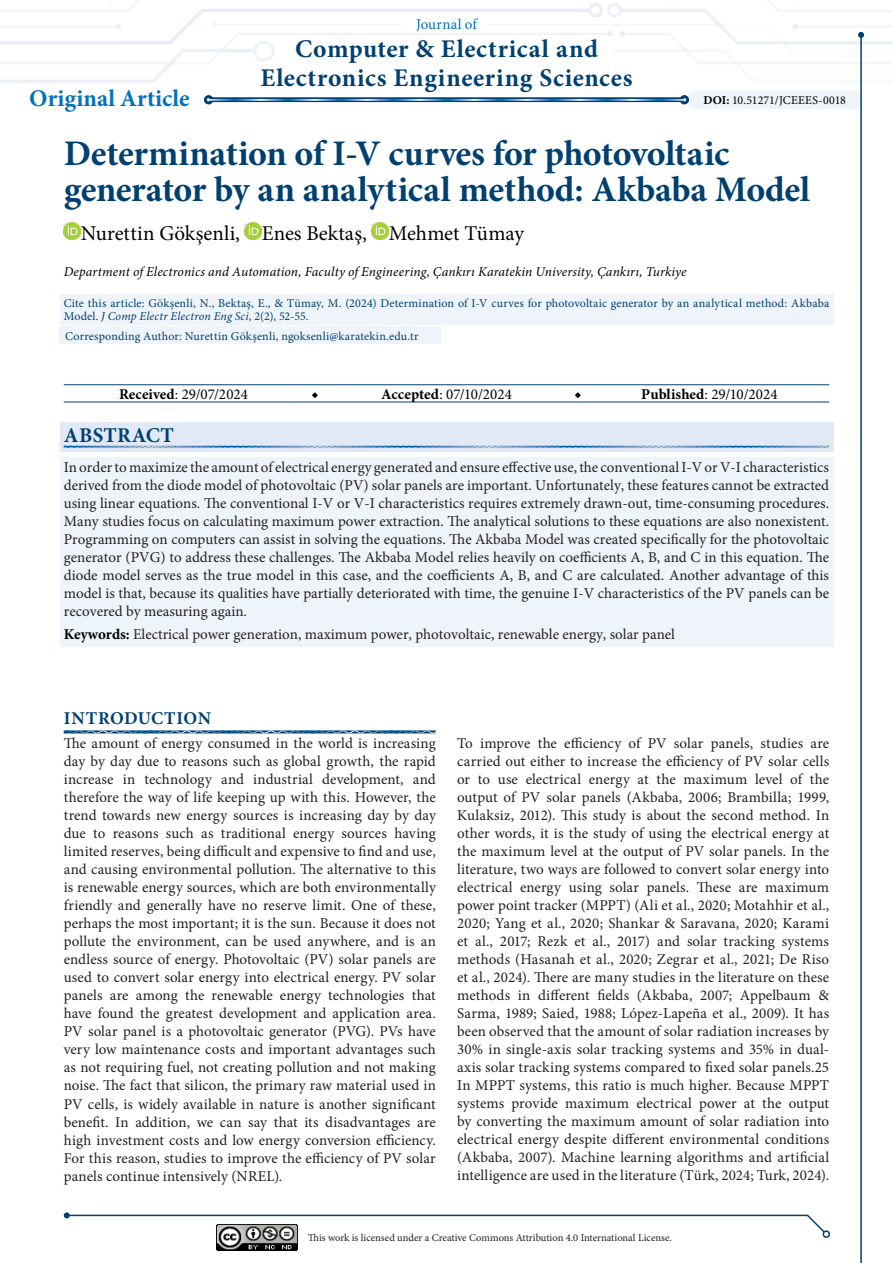
<style>
.page{position:relative;width:893px;height:1263px;background:#fff}
.page>*{position:absolute;margin:0;border:0;box-sizing:border-box;transform-origin:0 0}
.Makale_Başlığı{font:700 36px/36px "Minion Pro";letter-spacing:-.01em;color:#004071}
.t1{font:700 25.5px/28.5px "Minion Pro";letter-spacing:.03em;color:#004071;text-align:center}
.t2{font:700 24px "Minion Pro";color:#0072bc}
.Yazarlar{font:21px "Minion Pro";letter-spacing:.005em;color:#000}
.Abstract_Başlık{font:700 21px "Minion Pro";letter-spacing:.015em;color:#004071}
._1__BAŞLIK{font:700 18px "Minion Pro";letter-spacing:.015em;color:#004071}
.Ana_metin{font:15px/18px "Minion Pro";color:#231f20;text-align:justify}
.Abstract{font:15px/18px "Minion Pro";color:#231f20;text-align:justify}
.Table-Figure{font:15px "Minion Pro";color:#000}
.t3{font:15px "Minion Pro";color:#0072bc}
.Table-Figure-2{font:700 15px "Minion Pro";color:#000}
.Kurumlar{font:italic 13.5px "Minion Pro";letter-spacing:.005em;color:#000}
.Cite{font:12px/13.5px "Minion Pro";letter-spacing:.015em;color:#004071}
.Cite-2{font:12px "Minion Pro";letter-spacing:-.005em;color:#000}
.t4{font:10.5px "Minion Pro";letter-spacing:-.005em;color:#231f20}
.s1{font-weight:700}
.s2{font-style:italic}
.s3{font-weight:700;color:#000}
</style>
<div class="page">
<img style="left:216px;top:1225px;width:81px;height:25px">
<hr style="left:446px;top:98px;width:238px;height:4px;background:#004071">
<svg style="left:680px;top:95px;width:9px;height:9px"></svg>
<hr style="left:209px;top:98px;width:237px;height:4px;background:#004071">
<svg style="left:204px;top:95px;width:9px;height:9px"></svg>
<hr style="left:446px;top:99px;width:239px;height:2px;background:#fff">
<hr style="left:208px;top:99px;width:238px;height:2px;background:#fff">
<svg style="left:805px;top:1214px;width:26px;height:24px"></svg>
<hr style="left:860px;top:35px;width:2px;height:1228px;background:#004071">
<svg style="left:858px;top:32px;width:6px;height:6px"></svg>
<hr style="left:67px;top:1215px;width:741px;height:1px;background:#004071">
<svg style="left:64px;top:1212px;width:6px;height:6px"></svg>
<div style="left:689px;top:91px;width:171px;height:17px;background:#eff4fa"></div>
<img style="left:64px;top:223px;width:17px;height:17px">
<img style="left:245px;top:223px;width:17px;height:17px">
<img style="left:372px;top:223px;width:17px;height:17px">
<div style="left:60px;top:294px;width:773px;height:30px;background:#eff4fa"></div>
<div style="left:60px;top:327px;width:381px;height:17px;background:#eff4fa"></div>
<hr style="left:64px;top:384px;width:239px;height:1px;background:#004071">
<svg style="left:303px;top:384px;width:24px;height:1px"></svg>
<hr style="left:327px;top:384px;width:239px;height:1px;background:#004071">
<svg style="left:566px;top:384px;width:24px;height:1px"></svg>
<hr style="left:590px;top:384px;width:239px;height:1px;background:#004071">
<hr style="left:64px;top:402px;width:239px;height:1px;background:#004071">
<svg style="left:303px;top:402px;width:24px;height:1px"></svg>
<hr style="left:327px;top:402px;width:239px;height:1px;background:#004071">
<svg style="left:566px;top:402px;width:24px;height:1px"></svg>
<hr style="left:590px;top:402px;width:239px;height:1px;background:#004071">
<div style="left:60px;top:422px;width:773px;height:30px;background:#e1e9f6"></div>
<svg style="left:63px;top:445px;width:767px;height:3px"></svg>
<div style="left:60px;top:457px;width:773px;height:168px;background:#eff4fa"></div>
<div style="left:60px;top:623px;width:773px;height:24px;background:#eff4fa"></div>
<svg style="left:63px;top:730px;width:373px;height:4px"></svg>
<p class="t3" style="left:416px;top:14px;width:62px">Journal of</p>
<h2 class="t1" style="left:260px;top:35px;width:373px">Computer &amp; Electrical and<br>Electronics Engineering Sciences</h2>
<h3 class="t2" style="left:29px;top:81px;width:162px">Original Article</h3>
<p class="Cite-2" style="left:703px;top:92px;width:144px"><span class="s1">DOI:</span> 10.51271/JCEEES-0018</p>
<p class="Makale_Başlığı" style="left:64px;top:135px;width:748px">Determination of I-V curves for photovoltaic generator by an analytical method: Akbaba Model</p>
<p class="Yazarlar" style="left:81px;top:219px;width:445px">Nurettin Gökşenli, Enes Bektaş, Mehmet Tümay</p>
<p class="Kurumlar" style="left:64px;top:263px;width:624px">Department of Electronics and Automation, Faculty of Engineering, Çankırı Karatekin University, Çankırı, Turkiye</p>
<p class="Cite" style="left:64px;top:296px;width:767px">Cite this article: Gökşenli, N., Bektaş, E., &amp; Tümay, M. (2024) Determination of I-V curves for photovoltaic generator by an analytical method: Akbaba<br>Model. <span class="s2">J Comp Electr Electron Eng Sci</span>, 2(2), 52-55.</p>
<p class="Cite" style="left:65px;top:329px;width:355px">Corresponding Author: Nurettin Gökşenli, ngoksenli@karatekin.edu.tr</p>
<p class="Table-Figure" style="left:119px;top:384px;width:131px"><span class="s1">Received</span>: 29/07/2024</p>
<p class="Table-Figure-2" style="left:311px;top:383px;width:9px">◆</p>
<p class="Table-Figure" style="left:381px;top:384px;width:132px"><span class="s1">Accepted</span>: 07/10/2024</p>
<p class="Table-Figure-2" style="left:574px;top:383px;width:9px">◆</p>
<p class="Table-Figure" style="left:641px;top:384px;width:138px"><span class="s1">Published</span>: 29/10/2024</p>
<p class="Abstract_Başlık" style="left:64px;top:420px;width:112px">ABSTRACT</p>
<p class="Abstract" style="left:64px;top:459px;width:767px">In order to maximize the amount of electrical energy generated and ensure effective use, the conventional I-V or V-I characteristics derived from the diode model of photovoltaic (PV) solar panels are important. Unfortunately, these features cannot be extracted using linear equations. The conventional I-V or V-I characteristics requires extremely drawn-out, time-consuming procedures.<br>Many studies focus on calculating maximum power extraction. The analytical solutions to these equations are also nonexistent.<br>Programming on computers can assist in solving the equations. The Akbaba Model was created specifically for the photovoltaic generator (PVG) to address these challenges. The Akbaba Model relies heavily on coefficients A, B, and C in this equation. The diode model serves as the true model in this case, and the coefficients A, B, and C are calculated. Another advantage of this model is that, because its qualities have partially deteriorated with time, the genuine I-V characteristics of the PV panels can be recovered by measuring again.</p>
<p class="Abstract" style="left:64px;top:625px;width:613px"><span class="s3">Keywords:</span> Electrical power generation, maximum power, photovoltaic, renewable energy, solar panel</p>
<p class="_1__BAŞLIK" style="left:64px;top:705px;width:149px">INTRODUCTION</p>
<p class="Ana_metin" style="left:64px;top:735px;width:374px">The amount of energy consumed in the world is increasing day by day due to reasons such as global growth, the rapid increase in technology and industrial development, and therefore the way of life keeping up with this. However, the trend towards new energy sources is increasing day by day due to reasons such as traditional energy sources having limited reserves, being difficult and expensive to find and use, and causing environmental pollution. The alternative to this is renewable energy sources, which are both environmentally friendly and generally have no reserve limit. One of these, perhaps the most important; it is the sun. Because it does not pollute the environment, can be used anywhere, and is an endless source of energy. Photovoltaic (PV) solar panels are used to convert solar energy into electrical energy. PV solar panels are among the renewable energy technologies that have found the greatest development and application area.<br>PV solar panel is a photovoltaic generator (PVG). PVs have very low maintenance costs and important advantages such as not requiring fuel, not creating pollution and not making noise. The fact that silicon, the primary raw material used in PV cells, is widely available in nature is another significant benefit. In addition, we can say that its disadvantages are high investment costs and low energy conversion efficiency.<br>For this reason, studies to improve the efficiency of PV solar panels continue intensively (NREL).</p>
<p class="Ana_metin" style="left:457px;top:735px;width:374px">To improve the efficiency of PV solar panels, studies are carried out either to increase the efficiency of PV solar cells or to use electrical energy at the maximum level of the output of PV solar panels (Akbaba, 2006; Brambilla; 1999, Kulaksiz, 2012). This study is about the second method. In other words, it is the study of using the electrical energy at the maximum level at the output of PV solar panels. In the literature, two ways are followed to convert solar energy into electrical energy using solar panels. These are maximum power point tracker (MPPT) (Ali et al., 2020; Motahhir et al., 2020; Yang et al., 2020; Shankar &amp; Saravana, 2020; Karami et al., 2017; Rezk et al., 2017) and solar tracking systems methods (Hasanah et al., 2020; Zegrar et al., 2021; De Riso et al., 2024). There are many studies in the literature on these methods in different fields (Akbaba, 2007; Appelbaum &amp; Sarma, 1989; Saied, 1988; López-Lapeña et al., 2009). It has been observed that the amount of solar radiation increases by 30% in single-axis solar tracking systems and 35% in dual&shy;axis solar tracking systems compared to fixed solar panels.25<br>In MPPT systems, this ratio is much higher. Because MPPT systems provide maximum electrical power at the output by converting the maximum amount of solar radiation into electrical energy despite different environmental conditions (Akbaba, 2007). Machine learning algorithms and artificial intelligence are used in the literature (Türk, 2024; Turk, 2024).</p>
<p class="t4" style="left:308px;top:1231px;width:366px">This work is licensed under a Creative Commons Attribution 4.0 International License.</p>
</div>
